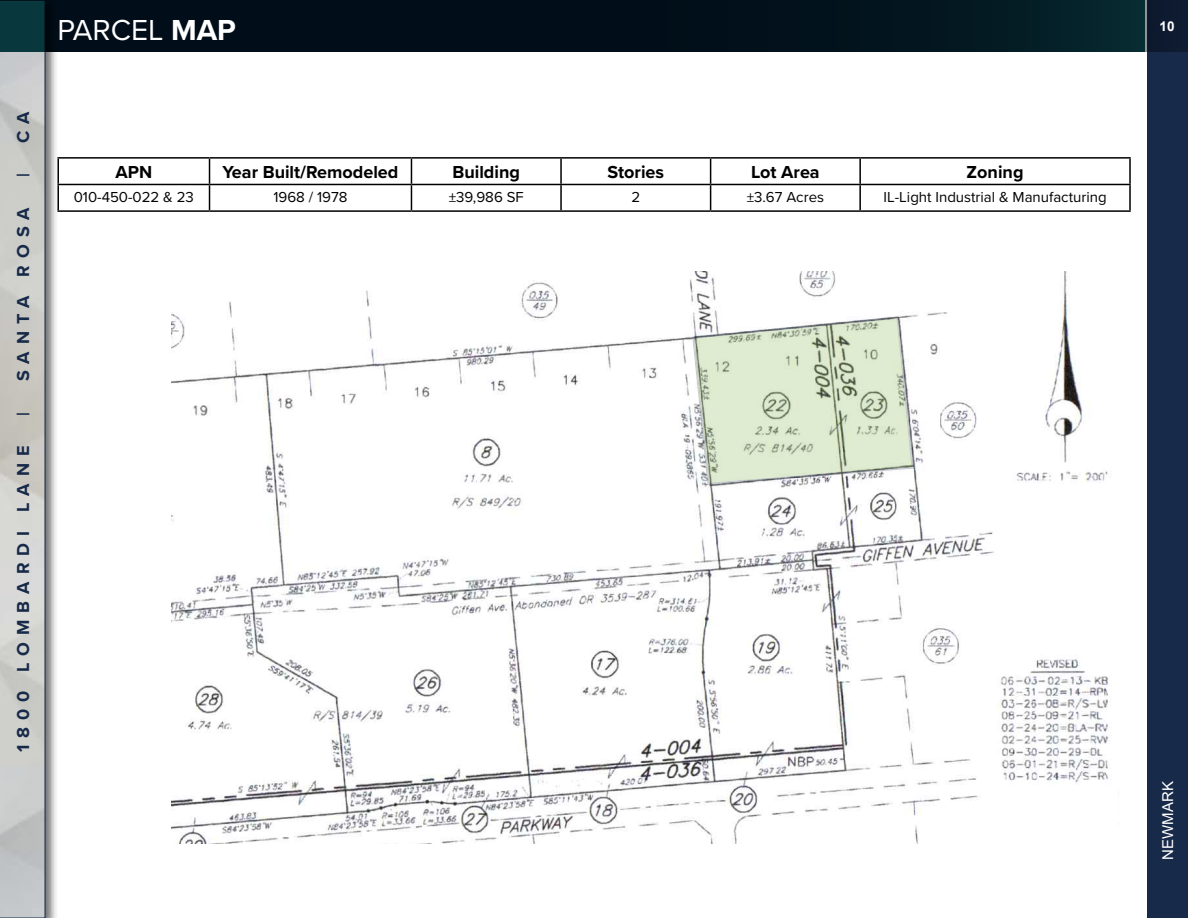
<style>
.page{position:relative;width:1188px;height:918px;background:#fff}
.page>*{position:absolute;margin:0;border:0;box-sizing:border-box;transform-origin:0 0}
.t1{font:30px "Proxima Nova";color:#fff}
.t2{font:700 18px "Proxima Nova";color:#000}
.t3{font:700 18px "Proxima Nova";letter-spacing:.39em;color:#172a49}
.t4{font:15px "Proxima Nova";color:#000}
.t5{font:15px "Arial";color:#fff}
.t6{font:700 13.5px "Arial";color:#fff}
.s1{font-weight:700}
</style>
<div class="page">
<div style="left:0;top:0;width:58px;height:918px;background:#000;opacity:.75"></div>
<svg style="left:0;top:52px;width:45px;height:866px;background:#cbcbc8"></svg>
<svg style="left:0;top:0;width:1145px;height:52px;background:#02131d"></svg>
<img style="left:172px;top:271px;width:939px;height:572px">
<hr style="left:57px;top:157px;width:153px;height:2px;background:#000">
<hr style="left:57px;top:159px;width:2px;height:25px;background:#000">
<hr style="left:210px;top:157px;width:201px;height:2px;background:#000">
<hr style="left:411px;top:157px;width:150px;height:2px;background:#000">
<hr style="left:561px;top:157px;width:150px;height:2px;background:#000">
<hr style="left:560px;top:159px;width:2px;height:25px;background:#000">
<hr style="left:711px;top:157px;width:149px;height:2px;background:#000">
<hr style="left:860px;top:157px;width:271px;height:2px;background:#000">
<hr style="left:859px;top:159px;width:2px;height:25px;background:#000">
<hr style="left:1129px;top:159px;width:2px;height:25px;background:#000">
<hr style="left:57px;top:184px;width:153px;height:1px;background:#000">
<hr style="left:57px;top:185px;width:2px;height:25px;background:#000">
<hr style="left:210px;top:184px;width:201px;height:1px;background:#000">
<svg style="left:209px;top:159px;width:1px;height:51px"></svg>
<hr style="left:411px;top:184px;width:150px;height:1px;background:#000">
<svg style="left:411px;top:159px;width:1px;height:51px"></svg>
<hr style="left:561px;top:184px;width:150px;height:1px;background:#000">
<hr style="left:560px;top:185px;width:2px;height:25px;background:#000">
<hr style="left:711px;top:184px;width:149px;height:1px;background:#000">
<svg style="left:710px;top:159px;width:1px;height:51px"></svg>
<hr style="left:860px;top:184px;width:271px;height:1px;background:#000">
<hr style="left:859px;top:185px;width:2px;height:25px;background:#000">
<hr style="left:1129px;top:185px;width:2px;height:25px;background:#000">
<hr style="left:57px;top:210px;width:153px;height:2px;background:#000">
<hr style="left:210px;top:210px;width:201px;height:2px;background:#000">
<hr style="left:411px;top:210px;width:150px;height:2px;background:#000">
<hr style="left:561px;top:210px;width:150px;height:2px;background:#000">
<hr style="left:711px;top:210px;width:149px;height:2px;background:#000">
<hr style="left:860px;top:210px;width:271px;height:2px;background:#000">
<svg style="left:692px;top:316px;width:222px;height:169px;background:#d5dfca"></svg>
<div style="left:1148px;top:0;width:40px;height:918px;background:#172a49"></div>
<p class="t3" style="left:10px;top:143px;width:33px;rotate:-90deg">C A</p>
<p class="t3" style="left:10px;top:177px;width:5px;rotate:-90deg">|</p>
<p class="t3" style="left:10px;top:381px;width:176px;rotate:-90deg">SANTA ROSA</p>
<p class="t3" style="left:10px;top:416px;width:5px;rotate:-90deg">|</p>
<p class="t3" style="left:10px;top:752px;width:308px;rotate:-90deg">1800 LOMBARDI LANE</p>
<p class="t1" style="left:57px;top:8px;width:180px">PARCEL <span class="s1">MAP</span></p>
<p class="t2" style="left:116px;top:159px;width:38px">APN</p>
<p class="t2" style="left:223px;top:159px;width:177px">Year Built/Remodeled</p>
<p class="t2" style="left:453px;top:159px;width:69px">Building</p>
<p class="t2" style="left:608px;top:159px;width:58px">Stories</p>
<p class="t2" style="left:751px;top:159px;width:70px">Lot Area</p>
<p class="t2" style="left:967px;top:159px;width:58px">Zoning</p>
<p class="t4" style="left:74px;top:186px;width:122px">010-450-022 &amp; 23</p>
<p class="t4" style="left:273px;top:186px;width:76px">1968 / 1978</p>
<p class="t4" style="left:449px;top:186px;width:77px">±39,986 SF</p>
<p class="t4" style="left:631px;top:186px;width:10px">2</p>
<p class="t4" style="left:747px;top:186px;width:79px">±3.67 Acres</p>
<p class="t4" style="left:884px;top:186px;width:225px">IL-Light Industrial &amp; Manufacturing</p>
<p class="t6" style="left:1160px;top:17px;width:17px">10</p>
<p class="t5" style="left:1158px;top:860px;width:80px;rotate:-90deg">NEWMARK</p>
</div>
